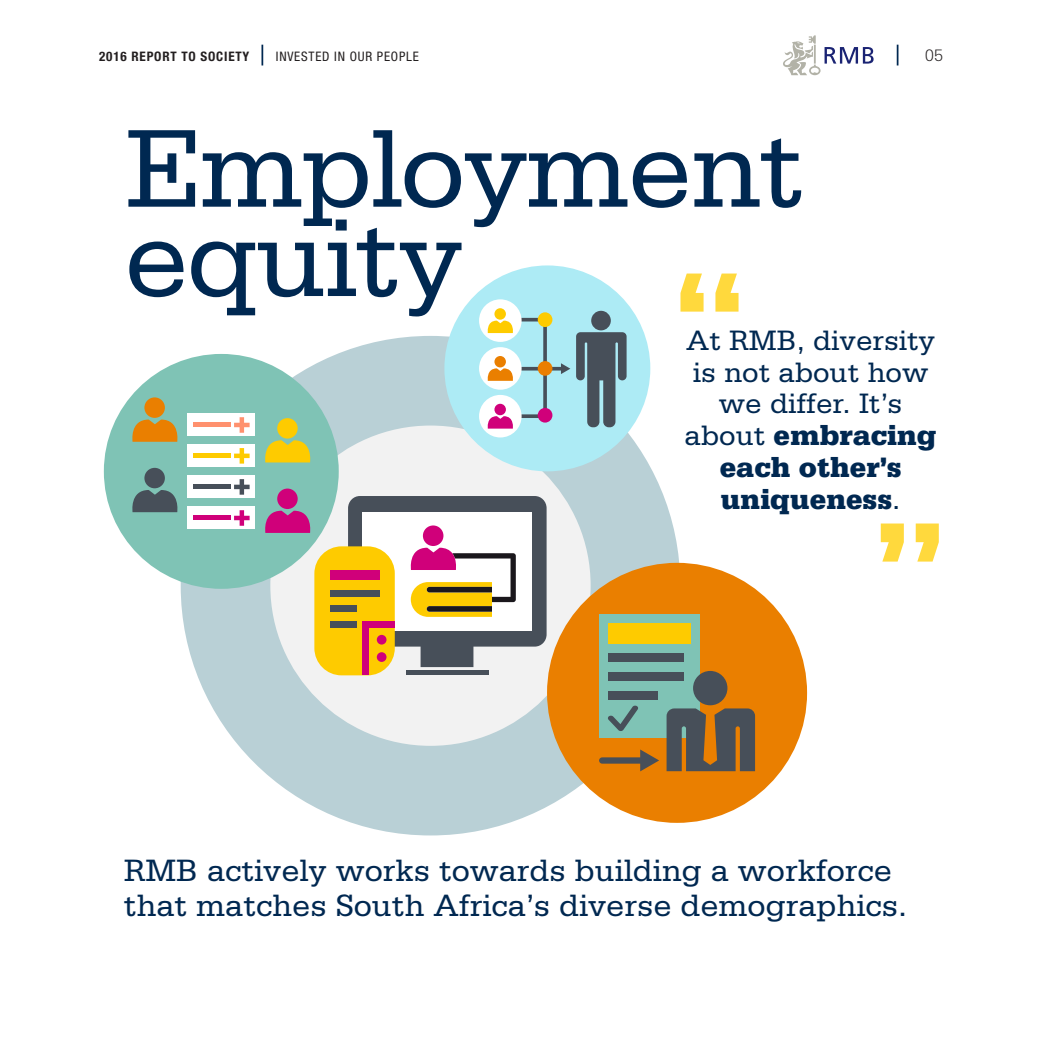
<style>
.page{position:relative;width:1042px;height:1042px;background:#fff}
.page>*{position:absolute;margin:0;border:0;box-sizing:border-box;transform-origin:0 0}
.t1{font:116.9px/89.2px "Serifa";letter-spacing:-.02em;color:#002851}
.t2{font:32.55px/34.8px "Serifa";color:#002851}
.t3{font:29.57px/31.7px "Serifa";color:#002851;text-align:center}
.t4{font:300 17.5px "Serifa";color:#231f20}
.t5{font:700 condensed 13.12px "Helvetica Neue LT Std";letter-spacing:.06em;color:#231f20}
.t6{font:condensed 13.12px "Helvetica Neue LT Std";letter-spacing:.06em;color:#231f20}
.s1{font-weight:900}
</style>
<div class="page">
<svg style="left:897px;top:45px;width:1px;height:20px"></svg>
<hr style="left:261px;top:45px;width:2px;height:20px;background:#002851">
<svg style="left:783px;top:35px;width:90px;height:40px"></svg>
<div style="left:181px;top:336px;width:499px;height:499px;background:#b9d0d6;border-radius:50%"></div>
<svg style="left:680px;top:273px;width:58px;height:39px"></svg>
<svg style="left:881px;top:523px;width:58px;height:38px"></svg>
<div style="left:270px;top:425px;width:320px;height:321px;background:#f2f2f2;border-radius:50%"></div>
<div style="left:406px;top:670px;width:83px;height:5px;background:#474f59"></div>
<div style="left:314px;top:546px;width:81px;height:129px;background:#fecb00;border-radius:27px"></div>
<div style="left:330px;top:570px;width:49px;height:9px;background:#d0007a"></div>
<div style="left:330px;top:590px;width:49px;height:6px;background:#474f59"></div>
<div style="left:330px;top:605px;width:26px;height:7px;background:#474f59"></div>
<div style="left:330px;top:621px;width:26px;height:7px;background:#474f59"></div>
<div style="left:362px;top:621px;width:6px;height:54px;background:#d0007a"></div>
<svg style="left:348px;top:496px;width:198px;height:171px"></svg>
<div style="left:104px;top:354px;width:235px;height:235px;background:#7fc3b5;border-radius:50%"></div>
<svg style="left:132px;top:419px;width:46px;height:23px"></svg>
<div style="left:144px;top:397px;width:21px;height:21px;background:#ea7f00;border-radius:50%"></div>
<svg style="left:132px;top:490px;width:46px;height:22px"></svg>
<div style="left:144px;top:468px;width:21px;height:20px;background:#474f59;border-radius:50%"></div>
<svg style="left:265px;top:440px;width:46px;height:22px"></svg>
<div style="left:277px;top:418px;width:21px;height:20px;background:#fecb00;border-radius:50%"></div>
<svg style="left:265px;top:511px;width:46px;height:22px"></svg>
<div style="left:277px;top:488px;width:21px;height:21px;background:#d0007a;border-radius:50%"></div>
<div style="left:187px;top:414px;width:68px;height:22px;background:#fff"></div>
<hr style="left:193px;top:423px;width:38px;height:4px;background:#ff916e">
<svg style="left:234px;top:417px;width:16px;height:16px"></svg>
<div style="left:187px;top:445px;width:68px;height:22px;background:#fff"></div>
<div style="left:187px;top:476px;width:68px;height:22px;background:#fff"></div>
<div style="left:187px;top:507px;width:68px;height:22px;background:#fff"></div>
<svg style="left:234px;top:448px;width:16px;height:15px"></svg>
<hr style="left:193px;top:485px;width:38px;height:4px;background:#474f59">
<svg style="left:234px;top:479px;width:16px;height:16px"></svg>
<hr style="left:193px;top:516px;width:38px;height:4px;background:#d0007a">
<svg style="left:234px;top:510px;width:16px;height:16px"></svg>
<div style="left:193px;top:453px;width:38px;height:5px;background:#fecb00"></div>
<div style="left:444px;top:265px;width:206px;height:206px;background:#adebf5;border-radius:50%"></div>
<div style="left:591px;top:311px;width:20px;height:19px;background:#474f59;border-radius:50%"></div>
<svg style="left:576px;top:332px;width:50px;height:95px"></svg>
<div style="left:479px;top:299px;width:42px;height:43px;background:#fff;border-radius:50%"></div>
<div style="left:494px;top:308px;width:12px;height:12px;background:#fecb00;border-radius:50%"></div>
<div style="left:479px;top:347px;width:42px;height:43px;background:#fff;border-radius:50%"></div>
<div style="left:479px;top:395px;width:42px;height:42px;background:#fff;border-radius:50%"></div>
<svg style="left:486px;top:318px;width:84px;height:111px"></svg>
<div style="left:494px;top:404px;width:12px;height:11px;background:#d0007a;border-radius:50%"></div>
<div style="left:538px;top:312px;width:14px;height:15px;background:#fecb00;border-radius:50%"></div>
<div style="left:538px;top:361px;width:14px;height:15px;background:#ea7f00;border-radius:50%"></div>
<div style="left:538px;top:408px;width:14px;height:14px;background:#d0007a;border-radius:50%"></div>
<div style="left:547px;top:563px;width:260px;height:260px;background:#ea7f00;border-radius:50%"></div>
<div style="left:599px;top:614px;width:100px;height:124px;background:#7fc3b5"></div>
<div style="left:608px;top:623px;width:82px;height:21px;background:#fecb00"></div>
<div style="left:608px;top:653px;width:76px;height:9px;background:#474f59"></div>
<div style="left:608px;top:672px;width:76px;height:8px;background:#474f59"></div>
<div style="left:608px;top:691px;width:49px;height:8px;background:#474f59"></div>
<div style="left:693px;top:671px;width:34px;height:34px;background:#474f59;border-radius:50%"></div>
<svg style="left:666px;top:708px;width:89px;height:63px"></svg>
<svg style="left:608px;top:705px;width:30px;height:26px"></svg>
<svg style="left:599px;top:749px;width:60px;height:22px"></svg>
<p class="t5" style="left:99px;top:49px;width:152px">2016 REPORT TO SOCIETY</p>
<p class="t6" style="left:276px;top:49px;width:144px">INVESTED IN OUR PEOPLE</p>
<p class="t4" style="left:925px;top:46px;width:19px">05</p>
<h1 class="t1" style="left:124px;top:123px;width:682px">Employment equity</h1>
<p class="t3" style="left:684px;top:324px;width:254px">At RMB, diversity is not about how we differ. It’s about <span class="s1">embracing each other’s uniqueness</span>.</p>
<p class="t2" style="left:124px;top:853px;width:785px">RMB actively works towards building a workforce that matches South Africa’s diverse demographics.</p>
</div>
